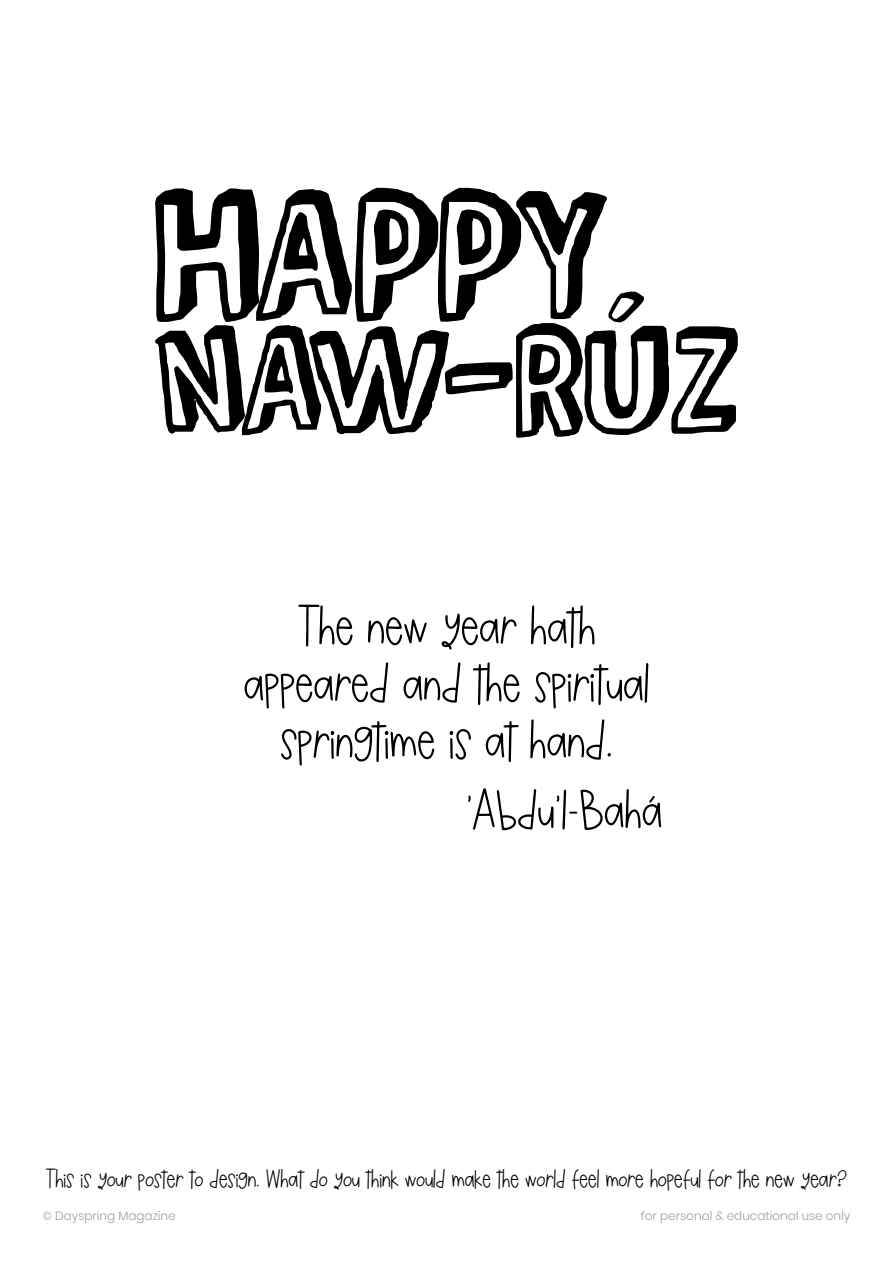
<style>
.page{position:relative;width:893px;height:1263px;background:#fff}
.page>*{position:absolute;margin:0;border:0;box-sizing:border-box;transform-origin:0 0}
.t1{font:54px/57px "Kiwi Lemonade";color:#000;text-align:center}
.Body_2__new{font:25.5px "Kiwi Lemonade";color:#000}
.t2{font:300 12px "Poppins";color:#9d9d9c}
</style>
<div class="page">
<svg style="left:155px;top:188px;width:452px;height:104px"></svg>
<svg style="left:155px;top:292px;width:583px;height:146px"></svg>
<p class="t1" style="left:244px;top:597px;width:407px">The new year hath appeared and the spiritual springtime is at hand.</p>
<p class="t1" style="left:466px;top:781px;width:198px">‘Abdu’l-Bahá</p>
<p class="Body_2__new" style="left:46px;top:1164px;width:803px">This is your poster to design. What do you think would make the world feel more hopeful for the new year?</p>
<p class="t2" style="left:43px;top:1209px;width:135px">© Dayspring Magazine</p>
<p class="t2" style="left:641px;top:1209px;width:211px">for personal &amp; educational use only</p>
</div>
